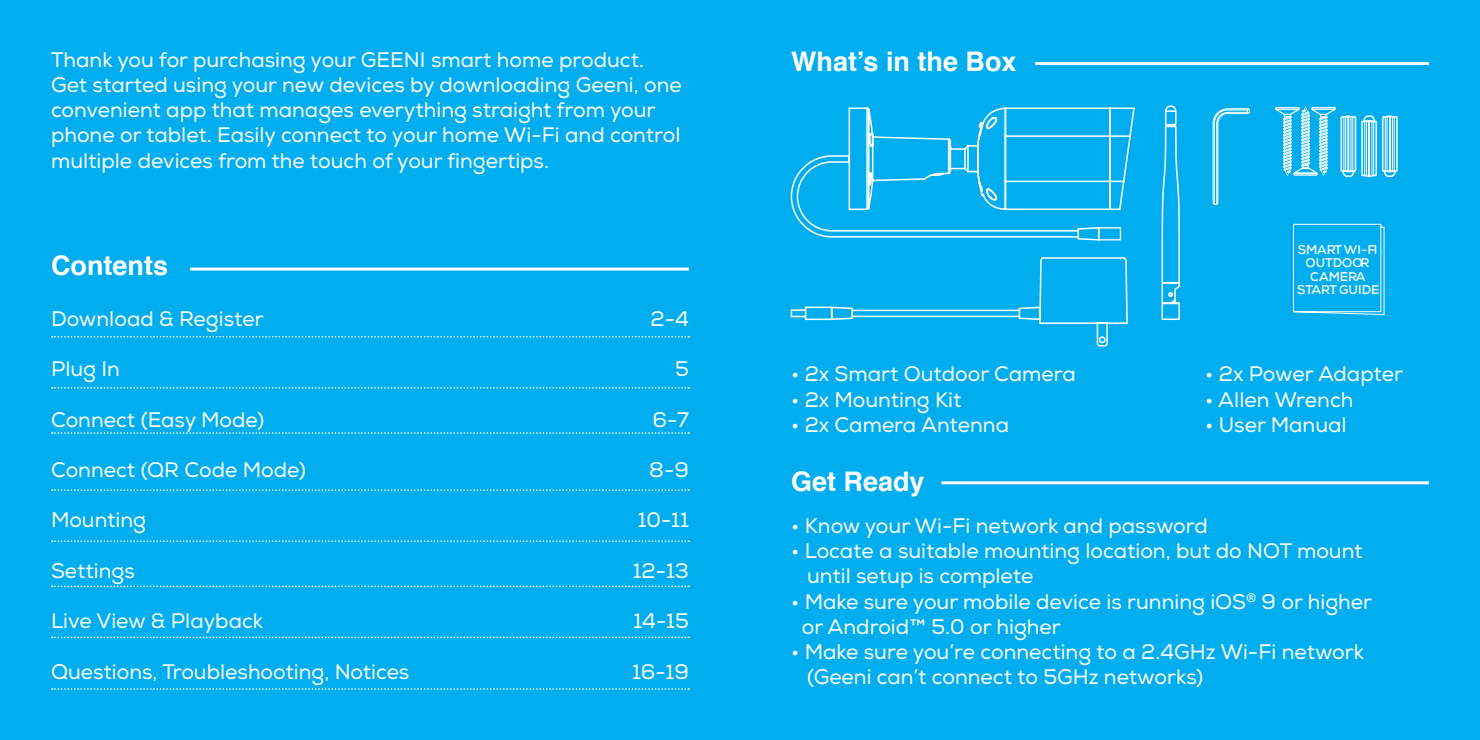
<style>
.page{position:relative;width:1480px;height:740px;background:#fff}
.page>*{position:absolute;margin:0;border:0;box-sizing:border-box;transform-origin:0 0}
.t1{font:700 27px "Helvetica";color:#fff}
.t2{font:21px/25.2px "Nexa";color:#fff}
.t3{font:700 12.6px/13.5px "Nexa";color:#fff;text-align:center}
</style>
<div class="page">
<div style="left:0;top:0;width:740px;height:740px;background:#00aeef"></div>
<div style="left:740px;top:0;width:740px;height:740px;background:#00aeef"></div>
<hr style="left:1035px;top:62px;width:394px;height:3px;background:#fff">
<hr style="left:941px;top:481px;width:488px;height:3px;background:#fff">
<hr style="left:190px;top:267px;width:499px;height:3px;background:#fff">
<svg style="left:52px;top:540px;width:637px;height:2px"></svg>
<svg style="left:52px;top:585px;width:637px;height:2px"></svg>
<svg style="left:52px;top:637px;width:637px;height:1px"></svg>
<svg style="left:52px;top:688px;width:637px;height:2px"></svg>
<svg style="left:52px;top:489px;width:637px;height:2px"></svg>
<svg style="left:52px;top:432px;width:637px;height:2px"></svg>
<svg style="left:52px;top:387px;width:637px;height:2px"></svg>
<svg style="left:52px;top:336px;width:637px;height:1px"></svg>
<svg style="left:1293px;top:224px;width:92px;height:91px"></svg>
<svg style="left:1275px;top:107px;width:60px;height:68px"></svg>
<svg style="left:1341px;top:115px;width:57px;height:62px"></svg>
<svg style="left:1212px;top:108px;width:38px;height:97px"></svg>
<svg style="left:1161px;top:105px;width:19px;height:215px"></svg>
<svg style="left:790px;top:107px;width:338px;height:240px"></svg>
<p class="t2" style="left:51px;top:47px;width:632px">Thank you for purchasing your GEENI smart home product.<br>Get started using your new devices by downloading Geeni, one convenient app that manages everything straight from your phone or tablet. Easily connect to your home Wi-Fi and control multiple devices from the touch of your fingertips.</p>
<p class="t1" style="left:51px;top:244px;width:118px">Contents</p>
<p class="t2" style="left:51px;top:306px;width:214px">Download &amp; Register</p>
<p class="t2" style="left:650px;top:306px;width:40px">2-4</p>
<p class="t2" style="left:51px;top:357px;width:70px">Plug In</p>
<p class="t2" style="left:675px;top:357px;width:15px">5</p>
<p class="t2" style="left:51px;top:407px;width:215px">Connect (Easy Mode)</p>
<p class="t2" style="left:653px;top:407px;width:38px">6-7</p>
<p class="t2" style="left:51px;top:457px;width:256px">Connect (QR Code Mode)</p>
<p class="t2" style="left:649px;top:457px;width:41px">8-9</p>
<p class="t2" style="left:51px;top:508px;width:96px">Mounting</p>
<p class="t2" style="left:638px;top:508px;width:53px">10-11</p>
<p class="t2" style="left:51px;top:558px;width:85px">Settings</p>
<p class="t2" style="left:633px;top:558px;width:58px">12-13</p>
<p class="t2" style="left:51px;top:609px;width:214px">Live View &amp; Playback</p>
<p class="t2" style="left:633px;top:609px;width:57px">14-15</p>
<p class="t2" style="left:51px;top:659px;width:360px">Questions, Troubleshooting, Notices</p>
<p class="t2" style="left:632px;top:659px;width:58px">16-19</p>
<p class="t1" style="left:791px;top:40px;width:227px">What’s in the Box</p>
<p class="t2" style="left:791px;top:362px;width:286px">• 2x Smart Outdoor Camera</p>
<p class="t2" style="left:791px;top:387px;width:172px">• 2x Mounting Kit</p>
<p class="t2" style="left:791px;top:412px;width:220px">• 2x Camera Antenna</p>
<p class="t1" style="left:791px;top:459px;width:135px">Get Ready</p>
<p class="t3" style="left:1297px;top:242px;width:84px">SMART WI-FI<br>OUTDOOR<br>CAMERA<br>START GUIDE</p>
<p class="t2" style="left:1205px;top:362px;width:199px">• 2x Power Adapter</p>
<p class="t2" style="left:1205px;top:387px;width:150px">• Allen Wrench</p>
<p class="t2" style="left:1205px;top:412px;width:143px">• User Manual</p>
<p class="t2" style="left:791px;top:514px;width:418px">• Know your Wi-Fi network and password</p>
<p class="t2" style="left:807px;top:539px;width:557px;text-indent:-16px">• Locate a suitable mounting location, but do NOT mount until setup is complete</p>
<p class="t2" style="left:802px;top:589px;width:572px;text-indent:-11px">• Make sure your mobile device is running iOS<sup>®</sup> 9 or higher or Android™ 5.0 or higher</p>
<p class="t2" style="left:807px;top:640px;width:558px;text-indent:-16px">• Make sure you’re connecting to a 2.4GHz Wi-Fi network (Geeni can’t connect to 5GHz networks)</p>
</div>
